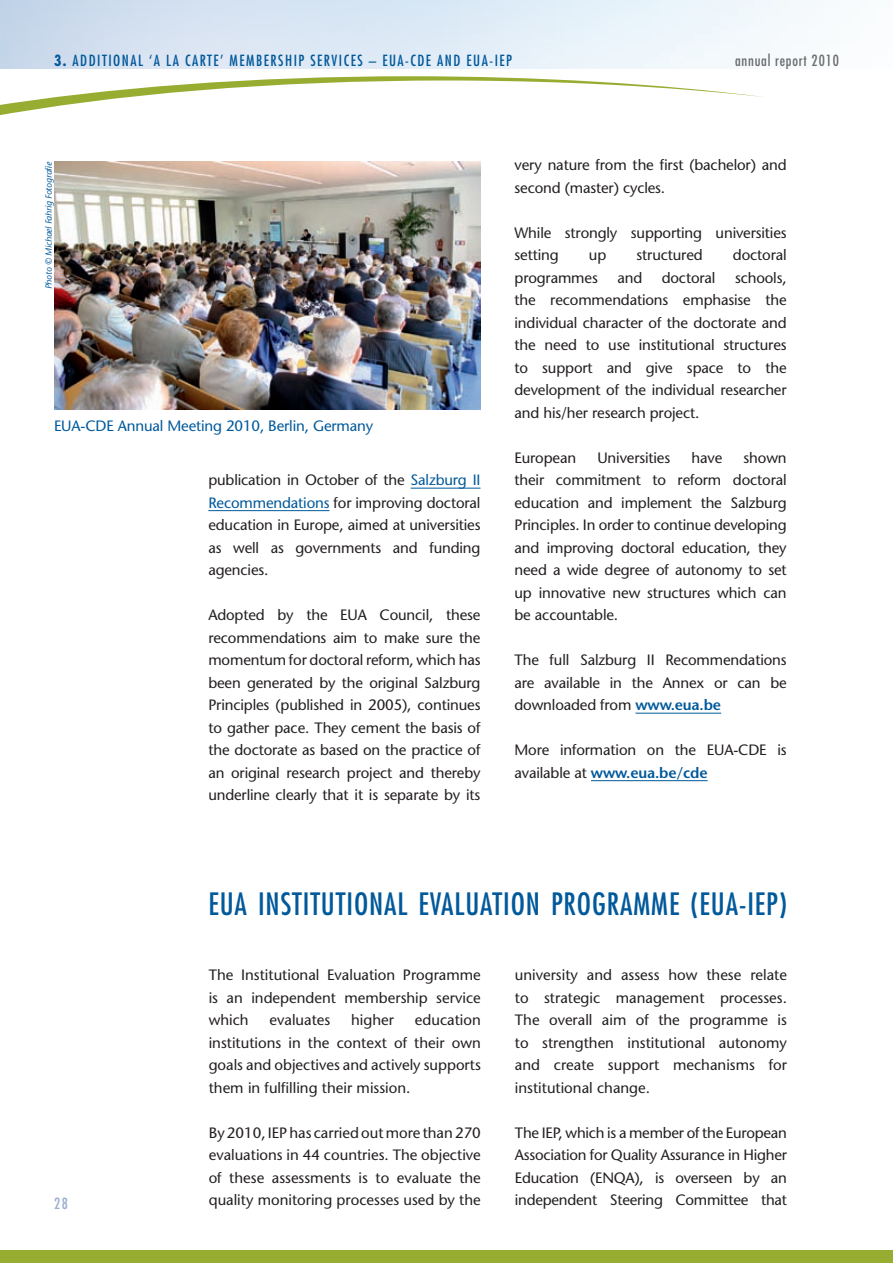
<style>
.page{position:relative;width:893px;height:1263px;background:#fff}
.page>*{position:absolute;margin:0;border:0;box-sizing:border-box;transform-origin:0 0}
.t1{font:condensed 30px "Futura Std";letter-spacing:.03em;color:#00599b}
.t2{font:15px/22.5px "Stone Sans";letter-spacing:-.01em;color:#231f20;text-align:justify}
.t3{font:condensed 15px "Futura Std";letter-spacing:.1em;color:#00599b}
.t4{font:15px "Stone Sans";letter-spacing:-.01em;color:#00599b}
.t5{font:condensed 15px "Futura Std";letter-spacing:.05em;color:#6c6d70}
.t6{font:condensed 15px "Futura Std";color:#99afd3}
.t7{font:italic 9px "Stone Sans";letter-spacing:-.01em;color:#00599b}
.s1{font-weight:700}
.s2{color:#00599b}
.s3{font-weight:600;color:#00599b}
</style>
<div class="page">
<svg style="left:0;top:76px;width:763px;height:40px"></svg>
<hr style="left:411px;top:488px;width:69px;height:1px;background:#00599b">
<hr style="left:208px;top:510px;width:121px;height:1px;background:#00599b">
<hr style="left:635px;top:713px;width:86px;height:1px;background:#00599b">
<hr style="left:591px;top:780px;width:117px;height:1px;background:#00599b">
<img style="left:54px;top:161px;width:426px;height:248px">
<div style="left:0;top:1250px;width:223px;height:13px;background:#97ad32"></div>
<div style="left:223px;top:1250px;width:223px;height:13px;background:#97ad32"></div>
<div style="left:446px;top:1250px;width:224px;height:13px;background:#97ad32"></div>
<div style="left:670px;top:1250px;width:223px;height:13px;background:#97ad32"></div>
<p class="t3" style="left:54px;top:52px;width:35px"><span class="s1">3.</span> ADDITION</p>
<p class="t3" style="left:131px;top:52px;width:148px">AL ‘A LA CARTE’ MEMBERSHI</p>
<p class="t3" style="left:299px;top:52px;width:215px">P SERVICES – EUA-CDE AND EUA-IEP</p>
<p class="t5" style="left:735px;top:52px;width:105px">ANNUAL REPORT 2010</p>
<p class="t7" style="left:43px;top:289px;width:129px;rotate:-90deg">Photo © Michael Fahrig Fotografie</p>
<p class="t4" style="left:54px;top:417px;width:321px">EUA-CDE Annual Meeting 2010, Berlin, Germany</p>
<p class="t2" style="left:208px;top:469px;width:274px">publication in October of the <span class="s2">Salzburg II Recommendations</span> for improving doctoral education in Europe, aimed at universities as well as governments and funding agencies.</p>
<p class="t2" style="left:208px;top:604px;width:274px">Adopted by the EUA Council, these recommendations aim to make sure the momentum for doctoral reform, which has been generated by the original Salzburg Principles (published in 2005), continues to gather pace. They cement the basis of the doctorate as based on the practice of an original research project and thereby underline clearly that it is separate by its</p>
<p class="t2" style="left:514px;top:154px;width:274px">very nature from the first (bachelor) and second (master) cycles.</p>
<p class="t2" style="left:514px;top:221px;width:274px">While strongly supporting universities setting</p>
<p class="t2" style="left:589px;top:244px;width:19px">up</p>
<p class="t2" style="left:636px;top:244px;width:68px">structured</p>
<p class="t2" style="left:733px;top:244px;width:55px">doctoral</p>
<p class="t2" style="left:514px;top:266px;width:85px">programmes</p>
<p class="t2" style="left:617px;top:266px;width:26px">and</p>
<p class="t2" style="left:662px;top:266px;width:55px">doctoral</p>
<p class="t2" style="left:514px;top:266px;width:274px;text-indent:220px">schools, the recommendations emphasise the individual character of the doctorate and the need to use institutional structures to support and give space to the development of the individual researcher and his/her research project.</p>
<p class="t2" style="left:514px;top:446px;width:63px">European</p>
<p class="t2" style="left:597px;top:446px;width:74px">Universities</p>
<p class="t2" style="left:691px;top:446px;width:32px">have</p>
<p class="t2" style="left:514px;top:446px;width:274px;text-indent:229px">shown their commitment to reform doctoral education and implement the Salzburg Principles. In order to continue developing and improving doctoral education, they need a wide degree of autonomy to set up innovative new structures which can be accountable.</p>
<p class="t2" style="left:514px;top:649px;width:274px">The full Salzburg II Recommendations are available in the Annex or can be downloaded from <span class="s3">www.eua.be</span></p>
<p class="t2" style="left:514px;top:739px;width:274px">More information on the EUA-CDE is available at <span class="s3">www.eua.be/cde</span></p>
<p class="t6" style="left:54px;top:1194px;width:15px">28</p>
<h1 class="t1" style="left:208px;top:886px;width:580px">EUA INSTITUTIONAL EVALUATION PROGRAMME (EUA-IEP)</h1>
<p class="t2" style="left:209px;top:964px;width:274px">The Institutional Evaluation Programme is an independent membership service which</p>
<p class="t2" style="left:209px;top:1009px;width:274px;text-indent:206px">education institutions in the context of their own goals and objectives and actively supports them in fulfilling their mission.</p>
<p class="t2" style="left:209px;top:1121px;width:274px">By 2010, IEP has carried out more than 270 evaluations in 44 countries. The objective of these assessments is to evaluate the quality monitoring processes used by the</p>
<p class="t2" style="left:270px;top:1009px;width:62px">evaluates</p>
<p class="t2" style="left:351px;top:1009px;width:44px">higher</p>
<p class="t2" style="left:515px;top:964px;width:274px">university and assess how these relate to strategic management processes.<br>The overall aim of the programme is to strengthen institutional autonomy and create support mechanisms for institutional change.</p>
<p class="t2" style="left:515px;top:1121px;width:274px">The IEP, which is a member of the European Association for Quality Assurance in Higher Education (ENQA), is overseen by an independent Steering Committee that</p>
</div>
